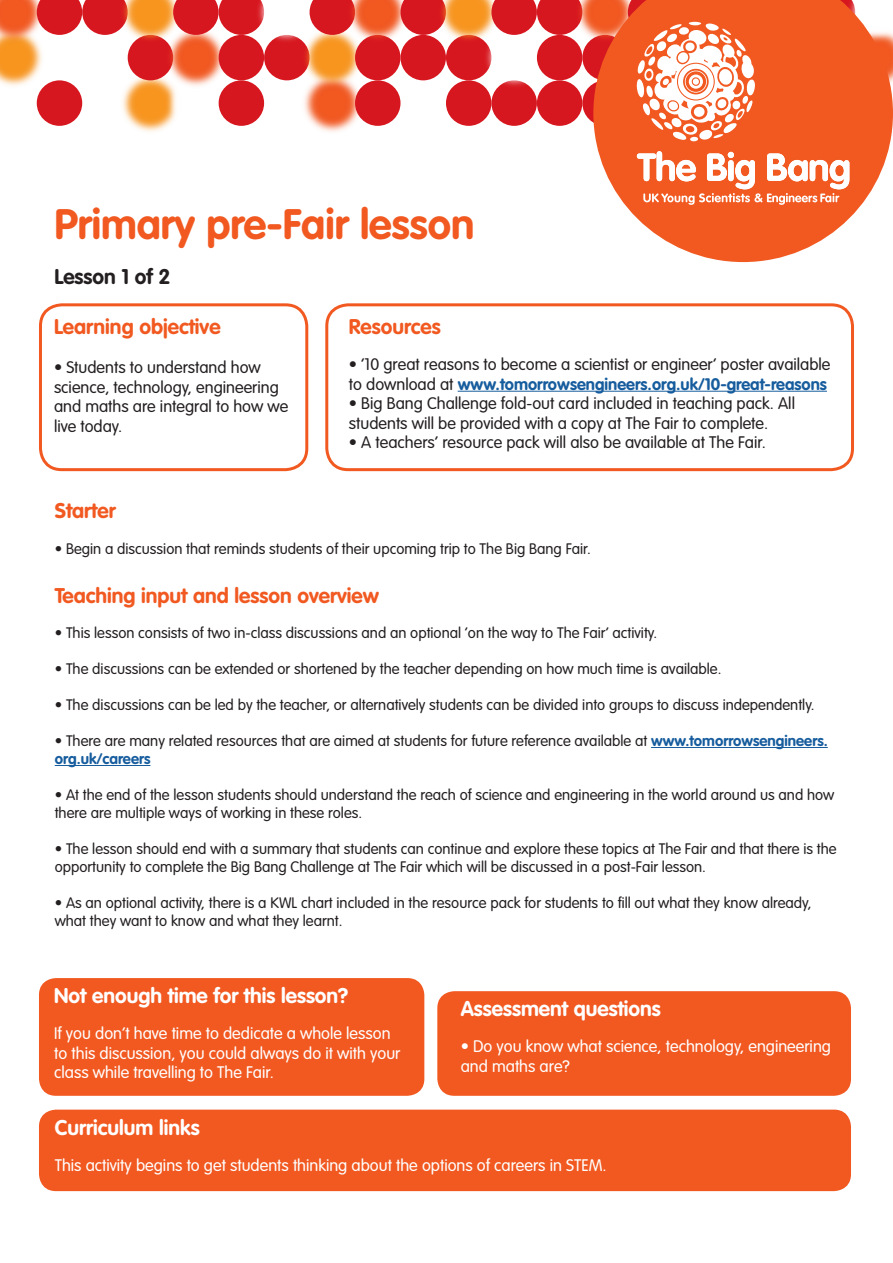
<style>
.page{position:relative;width:893px;height:1263px;background:#fff}
.page>*{position:absolute;margin:0;border:0;box-sizing:border-box;transform-origin:0 0}
.t1{font:700 42px "VAG Rounded Std";color:#f15921}
.t2{font:700 21px "VAG Rounded Std";color:#f15921}
.t3{font:700 21px "VAG Rounded Std";color:#fff}
.t4{font:700 21px "VAG Rounded Std";color:#231f20}
.t5{font:300 16.5px/19.5px "VAG Rounded Std";color:#231f20}
.t6{font:300 16.5px/19.5px "VAG Rounded Std";color:#fff}
.t7{font:300 15px/18px "VAG Rounded Std";color:#231f20}
.s1{font-weight:700;color:#175d9e}
</style>
<div class="page">
<div style="left:325px;top:303px;width:529px;height:168px;border:3px solid #f15921;border-radius:21px"></div>
<div style="left:39px;top:303px;width:269px;height:168px;border:3px solid #f15921;border-radius:21px"></div>
<img style="left:36px;top:89px;width:47px;height:37px">
<img style="left:122px;top:89px;width:134px;height:43px">
<img style="left:256px;top:89px;width:145px;height:43px">
<img style="left:446px;top:89px;width:128px;height:37px">
<img style="left:574px;top:89px;width:19px;height:34px">
<img style="left:0;top:0;width:73px;height:89px">
<svg style="left:37px;top:0;width:36px;height:35px"></svg>
<img style="left:73px;top:0;width:137px;height:89px">
<svg style="left:173px;top:0;width:37px;height:35px"></svg>
<img style="left:210px;top:0;width:91px;height:89px">
<img style="left:301px;top:0;width:91px;height:89px">
<img style="left:392px;top:0;width:136px;height:89px">
<svg style="left:491px;top:0;width:37px;height:35px"></svg>
<img style="left:528px;top:0;width:65px;height:89px">
<hr style="left:458px;top:391px;width:369px;height:1px;background:#175d9e">
<hr style="left:651px;top:747px;width:177px;height:1px;background:#175d9e">
<hr style="left:55px;top:765px;width:95px;height:1px;background:#175d9e">
<div style="left:39px;top:978px;width:385px;height:118px;background:#f15921;border-radius:17px"></div>
<div style="left:437px;top:991px;width:414px;height:105px;background:#f15921;border-radius:17px"></div>
<div style="left:39px;top:1109px;width:812px;height:82px;background:#f15921;border-radius:17px"></div>
<svg style="left:593px;top:0;width:300px;height:262px;fill:#f15921"></svg>
<svg style="left:628px;top:0;width:127px;height:141px"></svg>
<svg style="left:637px;top:151px;width:212px;height:54px"></svg>
<p class="t1" style="left:54px;top:199px;width:421px">Primary pre-Fair lesson</p>
<p class="t4" style="left:54px;top:264px;width:118px">Lesson 1 of 2</p>
<p class="t2" style="left:54px;top:314px;width:168px">Learning objective</p>
<p class="t5" style="left:54px;top:358px;width:236px">• Students to understand how science, technology, engineering and maths are integral to how we live today.</p>
<p class="t2" style="left:349px;top:314px;width:93px">Resources</p>
<p class="t5" style="left:349px;top:355px;width:483px">• ‘10 great reasons to become a scientist or engineer’ poster available to download at <span class="s1">www.tomorrowsengineers.org.uk/10-great-reasons</span></p>
<p class="t5" style="left:349px;top:394px;width:448px">• Big Bang Challenge fold-out card included in teaching pack. All students will be provided with a copy at The Fair to complete.</p>
<p class="t5" style="left:349px;top:433px;width:418px">• A teachers’ resource pack will also be available at The Fair.</p>
<p class="t2" style="left:55px;top:498px;width:63px">Starter</p>
<p class="t7" style="left:55px;top:540px;width:538px">• Begin a discussion that reminds students of their upcoming trip to The Big Bang Fair.</p>
<p class="t2" style="left:55px;top:584px;width:326px">Teaching input and lesson overview</p>
<p class="t7" style="left:55px;top:624px;width:604px">• This lesson consists of two in-class discussions and an optional ‘on the way to The Fair’ activity.</p>
<p class="t7" style="left:55px;top:660px;width:668px">• The discussions can be extended or shortened by the teacher depending on how much time is available.</p>
<p class="t7" style="left:55px;top:696px;width:761px">• The discussions can be led by the teacher, or alternatively students can be divided into groups to discuss independently.</p>
<p class="t7" style="left:55px;top:732px;width:774px">• There are many related resources that are aimed at students for future reference available at <span class="s1">www.tomorrowsengineers. org.uk/careers</span></p>
<p class="t7" style="left:55px;top:786px;width:781px">• At the end of the lesson students should understand the reach of science and engineering in the world around us and how there are multiple ways of working in these roles.</p>
<p class="t7" style="left:55px;top:840px;width:783px">• The lesson should end with a summary that students can continue and explore these topics at The Fair and that there is the opportunity to complete the Big Bang Challenge at The Fair which will be discussed in a post-Fair lesson.</p>
<p class="t7" style="left:55px;top:894px;width:758px">• As an optional activity, there is a KWL chart included in the resource pack for students to fill out what they know already, what they want to know and what they learnt.</p>
<p class="t3" style="left:54px;top:983px;width:296px">Not enough time for this lesson?</p>
<p class="t6" style="left:54px;top:1024px;width:348px">If you don’t have time to dedicate a whole lesson to this discussion, you could always do it with your class while travelling to The Fair.</p>
<p class="t3" style="left:461px;top:996px;width:202px">Assessment questions</p>
<p class="t6" style="left:461px;top:1037px;width:372px">• Do you know what science, technology, engineering and maths are?</p>
<p class="t3" style="left:55px;top:1115px;width:146px">Curriculum links</p>
<p class="t6" style="left:55px;top:1156px;width:553px">This activity begins to get students thinking about the options of careers in STEM.</p>
</div>
